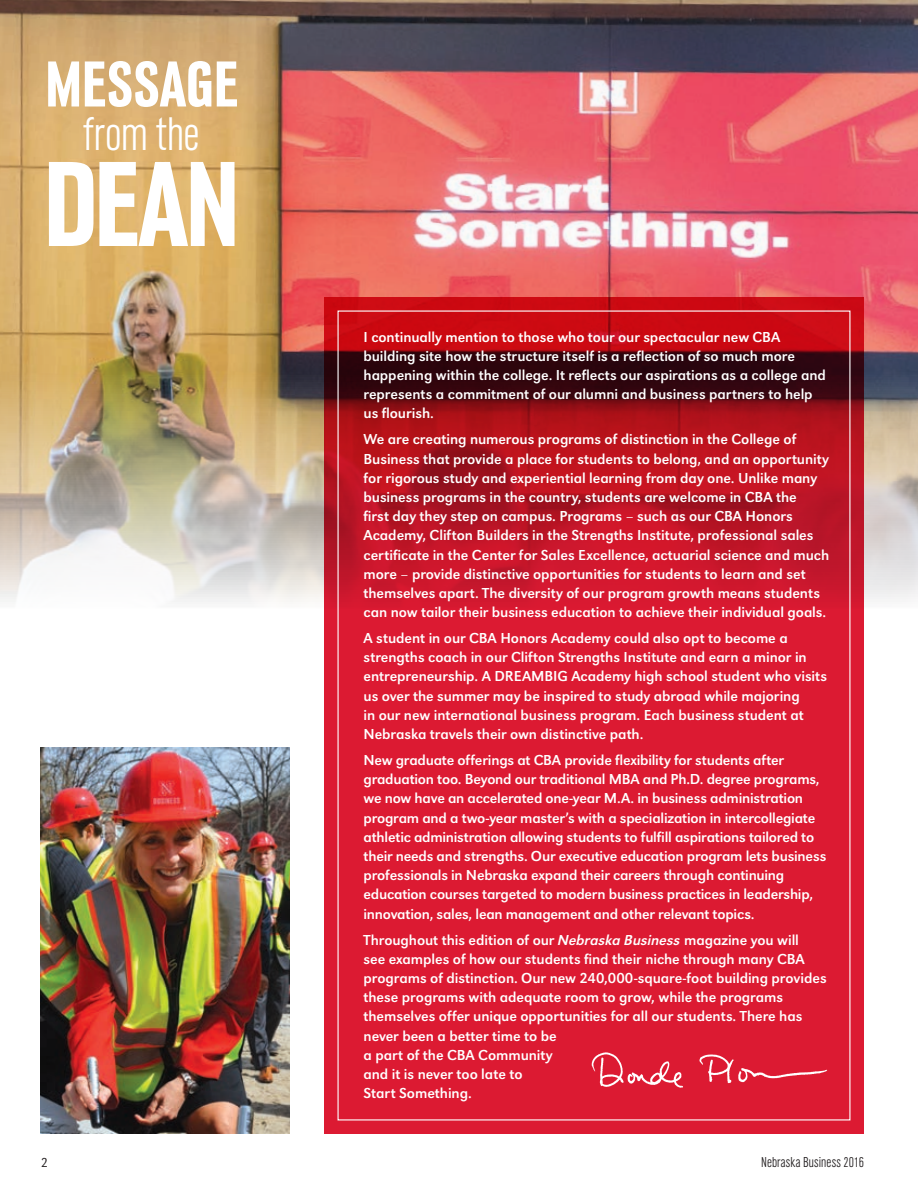
<style>
.page{position:relative;width:918px;height:1188px;background:#fff}
.page>*{position:absolute;margin:0;border:0;box-sizing:border-box;transform-origin:0 0}
.Donor_Plain{font:126px "URW Grotesk TOT Bol Con";color:#fff}
.Donor_Plain-2{font:67.5px "URW Grotesk TOT Bol Con";color:#fff}
.Donor_Plain-3{font:49.05px "URW Grotesk TOT Lig Con";letter-spacing:.005em;color:#fff}
.t1{font:15px/19.2px "URW Grotesk T";letter-spacing:-.005em;color:#fff}
.t2{font:15px "URW Grotesk TOT Lig Con";letter-spacing:.01em;color:#231f20}
.t3{font:13.5px "URW Grotesk T Ligh";color:#231f20}
.s1{font-family:"URW Grotesk T Regu Obli"}
</style>
<div class="page">
<img style="left:0;top:0;width:918px;height:602px">
<svg style="left:324px;top:297px;width:540px;height:837px;fill:#dc1a32"></svg>
<img style="left:40px;top:747px;width:249px;height:387px">
<img style="left:585px;top:1048px;width:247px;height:44px">
<p class="Donor_Plain-2" style="left:45px;top:48px;width:196px">MESSAGE</p>
<p class="Donor_Plain-3" style="left:84px;top:109px;width:118px">from the</p>
<p class="Donor_Plain" style="left:42px;top:137px;width:200px">DEAN</p>
<p class="t1" style="left:364px;top:327px;width:464px">I continually mention to those who tour our spectacular new CBA building site how the structure itself is a reflection of so much more happening within the college. It reflects our aspirations as a college and represents a commitment of our alumni and business partners to help us flourish.</p>
<p class="t1" style="left:364px;top:430px;width:467px">We are creating numerous programs of distinction in the College of Business that provide a place for students to belong, and an opportunity for rigorous study and experiential learning from day one. Unlike many business programs in the country, students are welcome in CBA the<br>first day they step on campus. Programs – such as our CBA Honors Academy, Clifton Builders in the Strengths Institute, professional sales certificate in the Center for Sales Excellence, actuarial science and much more – provide distinctive opportunities for students to learn and set themselves apart. The diversity of our program growth means students can now tailor their business education to achieve their individual goals.</p>
<p class="t1" style="left:364px;top:628px;width:465px">A student in our CBA Honors Academy could also opt to become a strengths coach in our Clifton Strengths Institute and earn a minor in entrepreneurship. A DREAMBIG Academy high school student who visits us over the summer may be inspired to study abroad while majoring<br>in our new international business program. Each business student at Nebraska travels their own distinctive path.</p>
<p class="t1" style="left:364px;top:750px;width:464px">New graduate offerings at CBA provide flexibility for students after graduation too. Beyond our traditional MBA and Ph.D. degree programs, we now have an accelerated one-year M.A. in business administration program and a two-year master’s with a specialization in intercollegiate athletic administration allowing students to fulfill aspirations tailored to their needs and strengths. Our executive education program lets business professionals in Nebraska expand their careers through continuing education courses targeted to modern business practices in leadership, innovation, sales, lean management and other relevant topics.</p>
<p class="t1" style="left:364px;top:930px;width:465px">Throughout this edition of our <span class="s1">Nebraska Business</span> magazine you will<br>see examples of how our students find their niche through many CBA programs of distinction. Our new 240,000-square-foot building provides these programs with adequate room to grow, while the programs themselves offer unique opportunities for all our students. There has never been a better time to be<br>a part of the CBA Community<br>and it is never too late to<br>Start Something.</p>
<p class="t3" style="left:40px;top:1155px;width:9px">2</p>
<p class="t2" style="left:761px;top:1154px;width:104px">Nebraska Business 2016</p>
</div>
